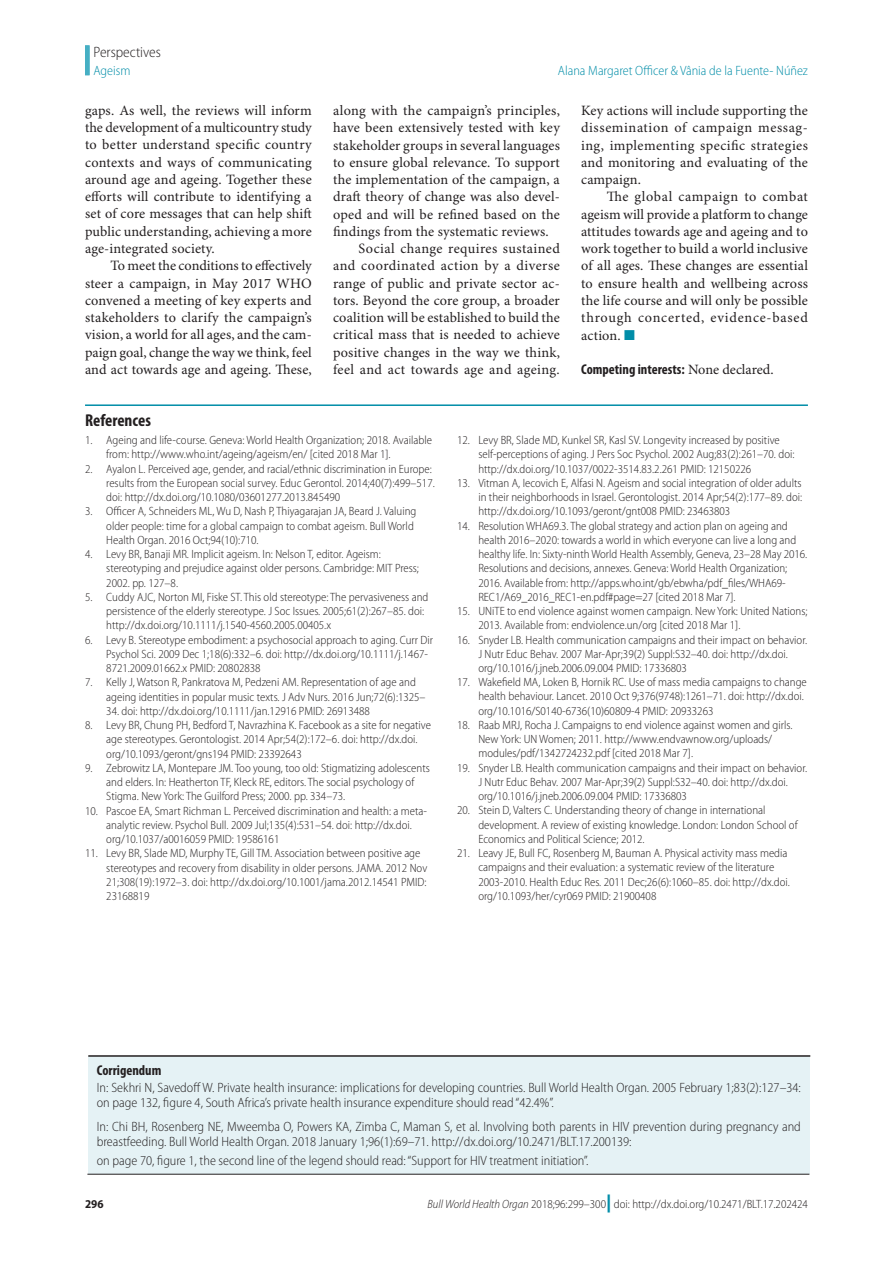
<style>
.page{position:relative;width:893px;height:1263px;background:#fff}
.page>*{position:absolute;margin:0;border:0;box-sizing:border-box;transform-origin:0 0}
.t1{font:700 condensed 17.25px "Myriad Pro";color:#231f20}
.t2{font:300 semi-condensed 15px "Myriad Pro";color:#231f20}
.t3{font:14.25px/17.2px "Minion Pro";letter-spacing:.01em;color:#231f20;text-align:justify}
.t4{font:700 condensed 14.25px "Myriad Pro";color:#231f20}
.t5{font:14.25px "Minion Pro";letter-spacing:.03em;color:#231f20}
.t6{font:300 semi-condensed 13.5px/15px "Myriad Pro";color:#231f20}
.t7{font:300 semi-condensed 13.5px "Myriad Pro";color:#008da8}
.t8{font:300 semi-condensed 12px/14.2px "Myriad Pro";color:#231f20}
.t9{font:700 semi-condensed 12px "Myriad Pro";color:#231f20}
.s1{color:#008da8}
.s2{font-family:"Minion Pro";font-weight:400;font-stretch:normal}
.s3{font-style:italic}
.s4{font-weight:900;font-stretch:normal;font-size:18px;color:#008da8}
</style>
<div class="page">
<div style="left:85px;top:45px;width:5px;height:30px;background:#46afc4"></div>
<hr style="left:85px;top:404px;width:723px;height:2px;background:#008da8">
<div style="left:88px;top:1057px;width:721px;height:117px;background:#e5f2f5"></div>
<hr style="left:88px;top:1055px;width:722px;height:2px;background:#231f20">
<hr style="left:87px;top:1174px;width:722px;height:1px;background:#231f20">
<p class="t2" style="left:94px;top:44px;width:69px">Perspectives</p>
<p class="t7" style="left:94px;top:63px;width:38px">Ageism</p>
<p class="t7" style="left:558px;top:63px;width:252px">Alana Margaret Officer &amp; Vânia de la Fuente- Núñez</p>
<p class="t3" style="left:85px;top:102px;width:228px">gaps. As well, the reviews will inform the development of a multicountry study to better understand specific country contexts and ways of communicating around age and ageing. Together these efforts will contribute to identifying a set of core messages that can help shift public understanding, achieving a more age-integrated society.</p>
<p class="t3" style="left:85px;top:258px;width:228px;text-indent:26px">To meet the conditions to effectively steer a campaign, in May 2017 WHO convened a meeting of key experts and stakeholders to clarify the campaign’s vision, a world for all ages, and the cam&shy;paign goal, change the way we think, feel and act towards age and ageing. These,</p>
<p class="t3" style="left:333px;top:102px;width:228px">along with the campaign’s principles,</p>
<p class="t3" style="left:333px;top:120px;width:228px">have been extensively tested with key</p>
<p class="t3" style="left:333px;top:137px;width:228px">stakeholder groups in several languages</p>
<p class="t3" style="left:333px;top:154px;width:228px">to ensure global relevance. To support</p>
<p class="t3" style="left:333px;top:171px;width:228px">the implementation of the campaign, a</p>
<p class="t3" style="left:333px;top:189px;width:228px">draft theory of change was also devel-</p>
<p class="t3" style="left:333px;top:206px;width:228px">oped and will be refined based on the</p>
<p class="t3" style="left:333px;top:223px;width:217px">findings from the systematic reviews.</p>
<p class="t3" style="left:359px;top:240px;width:203px">Social change requires sustained</p>
<p class="t5" style="left:333px;top:257px;width:228px">and coordinated action by a diverse</p>
<p class="t3" style="left:333px;top:275px;width:228px">range of public and private sector ac-</p>
<p class="t3" style="left:333px;top:292px;width:228px">tors. Beyond the core group, a broader</p>
<p class="t3" style="left:333px;top:310px;width:228px">coalition will be established to build the</p>
<p class="t3" style="left:333px;top:327px;width:228px">critical mass that is needed to achieve</p>
<p class="t3" style="left:333px;top:344px;width:228px">positive changes in the way we think,</p>
<p class="t3" style="left:333px;top:361px;width:228px">feel and act towards age and ageing.</p>
<p class="t3" style="left:581px;top:103px;width:228px">Key actions will include supporting the dissemination of campaign messag&shy;ing, implementing specific strategies and monitoring and evaluating of the campaign.</p>
<p class="t3" style="left:581px;top:189px;width:228px;text-indent:26px">The global campaign to combat ageism will provide a platform to change attitudes towards age and ageing and to work together to build a world inclusive of all ages. These changes are essential to ensure health and wellbeing across the life course and will only be possible through concerted, evidence-based action. <span class="s1">■</span></p>
<p class="t4" style="left:581px;top:361px;width:194px">Competing interests: <span class="s2">None declared.</span></p>
<h1 class="t1" style="left:85px;top:410px;width:67px">References</h1>
<p class="t8" style="left:106px;top:433px;width:327px;text-indent:-21px">1. Ageing and life-course. Geneva: World Health Organization; 2018. Available from: http://www.who.int/ageing/ageism/en/ [cited 2018 Mar 1].</p>
<p class="t8" style="left:106px;top:462px;width:330px;text-indent:-21px">2. Ayalon L. Perceived age, gender, and racial/ethnic discrimination in Europe: results from the European social survey. Educ Gerontol. 2014;40(7):499–517. doi: http://dx.doi.org/10.1080/03601277.2013.845490</p>
<p class="t8" style="left:106px;top:505px;width:312px;text-indent:-21px">3. Officer A, Schneiders ML, Wu D, Nash P, Thiyagarajan JA, Beard J. Valuing older people: time for a global campaign to combat ageism. Bull World<br>Health Organ. 2016 Oct;94(10):710.</p>
<p class="t8" style="left:106px;top:547px;width:314px;text-indent:-21px">4. Levy BR, Banaji MR. Implicit ageism. In: Nelson T, editor. Ageism: stereotyping and prejudice against older persons. Cambridge: MIT Press;<br>2002. pp. 127–8.</p>
<p class="t8" style="left:106px;top:590px;width:324px;text-indent:-21px">5. Cuddy AJC, Norton MI, Fiske ST. This old stereotype: The pervasiveness and persistence of the elderly stereotype. J Soc Issues. 2005;61(2):267–85. doi: http://dx.doi.org/10.1111/j.1540-4560.2005.00405.x</p>
<p class="t8" style="left:106px;top:633px;width:328px;text-indent:-21px">6. Levy B. Stereotype embodiment: a psychosocial approach to aging. Curr Dir<br>Psychol Sci. 2009 Dec 1;18(6):332–6. doi: http://dx.doi.org/10.1111/j.1467-<br>8721.2009.01662.x PMID: 20802838</p>
<p class="t8" style="left:106px;top:675px;width:321px;text-indent:-21px">7. Kelly J, Watson R, Pankratova M, Pedzeni AM. Representation of age and ageing identities in popular music texts. J Adv Nurs. 2016 Jun;72(6):1325–</p>
<p class="t8" style="left:106px;top:704px;width:265px">34. doi: http://dx.doi.org/10.1111/jan.12916 PMID: 26913488</p>
<p class="t8" style="left:106px;top:718px;width:326px;text-indent:-21px">8. Levy BR, Chung PH, Bedford T, Navrazhina K. Facebook as a site for negative age stereotypes. Gerontologist. 2014 Apr;54(2):172–6. doi: http://dx.doi. org/10.1093/geront/gns194 PMID: 23392643</p>
<p class="t8" style="left:106px;top:761px;width:325px;text-indent:-21px">9. Zebrowitz LA, Montepare JM. Too young, too old: Stigmatizing adolescents and elders. In: Heatherton TF, Kleck RE, editors. The social psychology of<br>Stigma. New York: The Guilford Press; 2000. pp. 334–73.</p>
<p class="t8" style="left:106px;top:804px;width:322px;text-indent:-21px">10. Pascoe EA, Smart Richman L. Perceived discrimination and health: a meta&shy;analytic review. Psychol Bull. 2009 Jul;135(4):531–54. doi: http://dx.doi. org/10.1037/a0016059 PMID: 19586161</p>
<p class="t8" style="left:106px;top:846px;width:322px;text-indent:-21px">11. Levy BR, Slade MD, Murphy TE, Gill TM. Association between positive age stereotypes and recovery from disability in older persons. JAMA. 2012 Nov 21;308(19):1972–3. doi: http://dx.doi.org/10.1001/jama.2012.14541 PMID:<br>23168819</p>
<p class="t8" style="left:478px;top:433px;width:318px;text-indent:-21px">12. Levy BR, Slade MD, Kunkel SR, Kasl SV. Longevity increased by positive self-perceptions of aging. J Pers Soc Psychol. 2002 Aug;83(2):261–70. doi: http://dx.doi.org/10.1037/0022-3514.83.2.261 PMID: 12150226</p>
<p class="t8" style="left:478px;top:476px;width:325px;text-align:justify;text-indent:-21px">13. Vitman A, Iecovich E, Alfasi N. Ageism and social integration of older adults in their neighborhoods in Israel. Gerontologist. 2014 Apr;54(2):177–89. doi: http://dx.doi.org/10.1093/geront/gnt008 PMID: 23463803</p>
<p class="t8" style="left:478px;top:519px;width:330px;text-indent:-21px">14. Resolution WHA69.3. The global strategy and action plan on ageing and health 2016–2020: towards a world in which everyone can live a long and healthy life. In: Sixty-ninth World Health Assembly, Geneva, 23–28 May 2016.<br>Resolutions and decisions, annexes. Geneva: World Health Organization; 2016. Available from: http://apps.who.int/gb/ebwha/pdf_files/WHA69- REC1/A69_2016_REC1-en.pdf#page=27 [cited 2018 Mar 7].</p>
<p class="t8" style="left:478px;top:604px;width:331px;text-indent:-21px">15. UNiTE to end violence against women campaign. New York: United Nations;<br>2013. Available from: endviolence.un/org [cited 2018 Mar 1].</p>
<p class="t8" style="left:478px;top:633px;width:330px;text-indent:-21px">16. Snyder LB. Health communication campaigns and their impact on behavior.<br>J Nutr Educ Behav. 2007 Mar-Apr;39(2) Suppl:S32–40. doi: http://dx.doi. org/10.1016/j.jneb.2006.09.004 PMID: 17336803</p>
<p class="t8" style="left:478px;top:675px;width:330px;text-indent:-21px">17. Wakefield MA, Loken B, Hornik RC. Use of mass media campaigns to change health behaviour. Lancet. 2010 Oct 9;376(9748):1261–71. doi: http://dx.doi. org/10.1016/S0140-6736(10)60809-4 PMID: 20933263</p>
<p class="t8" style="left:478px;top:718px;width:316px;text-indent:-21px">18. Raab MRJ, Rocha J. Campaigns to end violence against women and girls.<br>New York: UN Women; 2011. http://www.endvawnow.org/uploads/ modules/pdf/1342724232.pdf [cited 2018 Mar 7].</p>
<p class="t8" style="left:478px;top:761px;width:330px;text-indent:-21px">19. Snyder LB. Health communication campaigns and their impact on behavior.<br>J Nutr Educ Behav. 2007 Mar-Apr;39(2) Suppl:S32–40. doi: http://dx.doi. org/10.1016/j.jneb.2006.09.004 PMID: 17336803</p>
<p class="t8" style="left:478px;top:803px;width:321px;text-indent:-21px">20. Stein D, Valters C. Understanding theory of change in international development. A review of existing knowledge. London: London School of<br>Economics and Political Science; 2012.</p>
<p class="t8" style="left:478px;top:846px;width:313px;text-indent:-21px">21. Leavy JE, Bull FC, Rosenberg M, Bauman A. Physical activity mass media campaigns and their evaluation: a systematic review of the literature 2003-2010. Health Educ Res. 2011 Dec;26(6):1060–85. doi: http://dx.doi. org/10.1093/her/cyr069 PMID: 21900408</p>
<p class="t4" style="left:97px;top:1063px;width:66px">Corrigendum</p>
<p class="t6" style="left:97px;top:1081px;width:706px">In: Sekhri N, Savedoff W. Private health insurance: implications for developing countries. Bull World Health Organ. 2005 February 1;83(2):127–34: on page 132, figure 4, South Africa’s private health insurance expenditure should read “42.4%”.</p>
<p class="t6" style="left:97px;top:1119px;width:706px">In: Chi BH, Rosenberg NE, Mweemba O, Powers KA, Zimba C, Maman S, et al. Involving both parents in HIV prevention during pregnancy and breastfeeding. Bull World Health Organ. 2018 January 1;96(1):69–71. http://dx.doi.org/10.2471/BLT.17.200139:</p>
<p class="t6" style="left:97px;top:1154px;width:493px">on page 70, figure 1, the second line of the legend should read: “Support for HIV treatment initiation”.</p>
<p class="t9" style="left:85px;top:1197px;width:20px">296</p>
<p class="t8" style="left:427px;top:1197px;width:382px"><span class="s3">Bull World Health Organ</span> 2018;96:299–300<span class="s4">|</span> doi: http://dx.doi.org/10.2471/BLT.17.202424</p>
</div>
